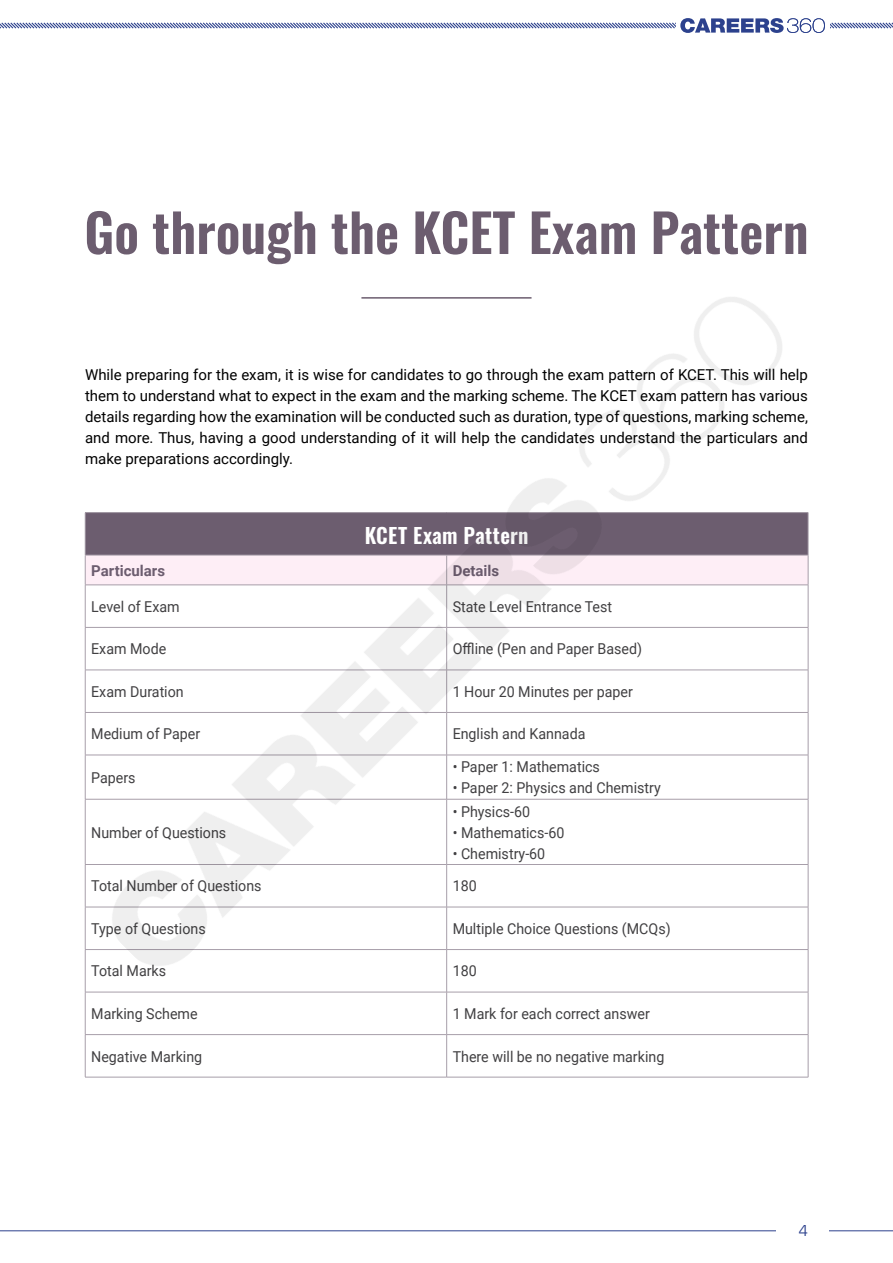
<style>
.page{position:relative;width:893px;height:1263px;background:#fff}
.page>*{position:absolute;margin:0;border:0;box-sizing:border-box;transform-origin:0 0}
.t1{font:600 52.5px "Oswald";color:#6c5d6f}
.t2{font:600 21px "Oswald";letter-spacing:.015em;color:#fff}
.t3{font:16.5px "Eurostile";color:#2c418d;scale:.9 1}
.t4{font:15px "Roboto";color:#414042;scale:.95 1}
.t5{font:15px/21px "Roboto";color:#000;text-align:justify}
.t6{font:700 15px "Roboto";color:#6c5d6f}
</style>
<div class="page">
<svg style="left:0;top:18px;width:893px;height:15px"></svg>
<hr style="left:0;top:1230px;width:893px;height:1px;background:#2c418d">
<div style="left:776px;top:1220px;width:53px;height:21px;background:#fff"></div>
<div style="left:85px;top:513px;width:723px;height:42px;background:#6c5d6f"></div>
<svg style="left:86px;top:556px;width:722px;height:29px"></svg>
<hr style="left:85px;top:512px;width:362px;height:1px;background:#a79ea9">
<hr style="left:85px;top:513px;width:1px;height:42px;background:#a79ea9">
<hr style="left:447px;top:512px;width:361px;height:1px;background:#a79ea9">
<hr style="left:808px;top:513px;width:1px;height:42px;background:#a79ea9">
<hr style="left:85px;top:555px;width:362px;height:1px;background:#a79ea9">
<hr style="left:85px;top:555px;width:1px;height:30px;background:#a79ea9">
<hr style="left:447px;top:555px;width:361px;height:1px;background:#a79ea9">
<hr style="left:808px;top:555px;width:1px;height:30px;background:#a79ea9">
<hr style="left:85px;top:585px;width:362px;height:1px;background:#a79ea9">
<hr style="left:85px;top:585px;width:1px;height:42px;background:#a79ea9">
<hr style="left:447px;top:585px;width:361px;height:1px;background:#a79ea9">
<hr style="left:808px;top:585px;width:1px;height:42px;background:#a79ea9">
<hr style="left:85px;top:627px;width:362px;height:1px;background:#a79ea9">
<hr style="left:85px;top:628px;width:1px;height:42px;background:#a79ea9">
<hr style="left:447px;top:627px;width:361px;height:1px;background:#a79ea9">
<hr style="left:808px;top:628px;width:1px;height:42px;background:#a79ea9">
<hr style="left:85px;top:670px;width:362px;height:1px;background:#a79ea9">
<hr style="left:85px;top:670px;width:1px;height:42px;background:#a79ea9">
<hr style="left:447px;top:670px;width:361px;height:1px;background:#a79ea9">
<hr style="left:808px;top:670px;width:1px;height:42px;background:#a79ea9">
<hr style="left:85px;top:712px;width:362px;height:1px;background:#a79ea9">
<hr style="left:85px;top:713px;width:1px;height:42px;background:#a79ea9">
<hr style="left:447px;top:712px;width:361px;height:1px;background:#a79ea9">
<hr style="left:808px;top:713px;width:1px;height:42px;background:#a79ea9">
<hr style="left:85px;top:755px;width:362px;height:1px;background:#a79ea9">
<hr style="left:85px;top:755px;width:1px;height:44px;background:#a79ea9">
<hr style="left:447px;top:755px;width:361px;height:1px;background:#a79ea9">
<hr style="left:808px;top:755px;width:1px;height:44px;background:#a79ea9">
<hr style="left:85px;top:799px;width:362px;height:1px;background:#a79ea9">
<hr style="left:85px;top:799px;width:1px;height:65px;background:#a79ea9">
<hr style="left:447px;top:799px;width:361px;height:1px;background:#a79ea9">
<hr style="left:808px;top:799px;width:1px;height:65px;background:#a79ea9">
<hr style="left:85px;top:864px;width:362px;height:1px;background:#a79ea9">
<hr style="left:85px;top:865px;width:1px;height:42px;background:#a79ea9">
<hr style="left:447px;top:864px;width:361px;height:1px;background:#a79ea9">
<hr style="left:808px;top:865px;width:1px;height:42px;background:#a79ea9">
<hr style="left:85px;top:907px;width:362px;height:1px;background:#a79ea9">
<hr style="left:85px;top:907px;width:1px;height:42px;background:#a79ea9">
<hr style="left:447px;top:907px;width:361px;height:1px;background:#a79ea9">
<hr style="left:808px;top:907px;width:1px;height:42px;background:#a79ea9">
<hr style="left:85px;top:949px;width:362px;height:1px;background:#a79ea9">
<hr style="left:85px;top:950px;width:1px;height:42px;background:#a79ea9">
<hr style="left:447px;top:949px;width:361px;height:1px;background:#a79ea9">
<hr style="left:446px;top:950px;width:1px;height:42px;background:#a79ea9">
<hr style="left:808px;top:950px;width:1px;height:42px;background:#a79ea9">
<hr style="left:85px;top:992px;width:362px;height:1px;background:#a79ea9">
<hr style="left:85px;top:992px;width:1px;height:42px;background:#a79ea9">
<hr style="left:447px;top:992px;width:361px;height:1px;background:#a79ea9">
<hr style="left:446px;top:992px;width:1px;height:42px;background:#a79ea9">
<hr style="left:808px;top:992px;width:1px;height:42px;background:#a79ea9">
<hr style="left:85px;top:1034px;width:362px;height:1px;background:#a79ea9">
<hr style="left:85px;top:1035px;width:1px;height:42px;background:#a79ea9">
<hr style="left:447px;top:1034px;width:361px;height:1px;background:#a79ea9">
<hr style="left:446px;top:1035px;width:1px;height:42px;background:#a79ea9">
<hr style="left:808px;top:1035px;width:1px;height:42px;background:#a79ea9">
<hr style="left:85px;top:1077px;width:362px;height:1px;background:#a79ea9">
<hr style="left:447px;top:1077px;width:361px;height:1px;background:#a79ea9">
<img style="left:95px;top:297px;width:703px;height:686px">
<h1 class="t1" style="left:84px;top:205px;width:726px">Go through the KCET Exam Pattern</h1>
<p class="t5" style="left:85px;top:364px;width:724px">While preparing for the exam, it is wise for candidates to go through the exam pattern of KCET. This will help them to understand what to expect in the exam and the marking scheme. The KCET exam pattern has various details regarding how the examination will be conducted such as duration, type of questions, marking scheme, and more. Thus, having a good understanding of it will help the candidates understand the particulars and make preparations accordingly.</p>
<h2 class="t2" style="left:365px;top:524px;width:165px">KCET Exam Pattern</h2>
<p class="t6" style="left:91px;top:560px;width:75px">Particulars</p>
<p class="t6" style="left:453px;top:560px;width:48px">Details</p>
<p class="t4" style="left:91px;top:596px;width:95px">Level of Exam</p>
<p class="t4" style="left:453px;top:596px;width:169px">State Level Entrance Test</p>
<p class="t4" style="left:91px;top:638px;width:81px">Exam Mode</p>
<p class="t4" style="left:453px;top:638px;width:201px">Offline (Pen and Paper Based)</p>
<p class="t4" style="left:91px;top:681px;width:99px">Exam Duration</p>
<p class="t4" style="left:453px;top:681px;width:191px">1 Hour 20 Minutes per paper</p>
<p class="t4" style="left:91px;top:723px;width:116px">Medium of Paper</p>
<p class="t4" style="left:453px;top:723px;width:141px">English and Kannada</p>
<p class="t4" style="left:91px;top:767px;width:48px">Papers</p>
<p class="t4" style="left:453px;top:756px;width:157px">• Paper 1: Mathematics</p>
<p class="t4" style="left:453px;top:777px;width:221px">• Paper 2: Physics and Chemistry</p>
<p class="t4" style="left:91px;top:822px;width:144px">Number of Questions</p>
<p class="t4" style="left:453px;top:801px;width:83px">• Physics-60</p>
<p class="t4" style="left:453px;top:822px;width:119px">• Mathematics-60</p>
<p class="t4" style="left:453px;top:843px;width:99px">• Chemistry-60</p>
<p class="t4" style="left:91px;top:875px;width:181px">Total Number of Questions</p>
<p class="t4" style="left:453px;top:875px;width:27px">180</p>
<p class="t4" style="left:91px;top:918px;width:122px">Type of Questions</p>
<p class="t4" style="left:453px;top:918px;width:231px">Multiple Choice Questions (MCQs)</p>
<p class="t4" style="left:91px;top:960px;width:80px">Total Marks</p>
<p class="t4" style="left:453px;top:960px;width:27px">180</p>
<p class="t4" style="left:91px;top:1003px;width:114px">Marking Scheme</p>
<p class="t4" style="left:453px;top:1003px;width:209px">1 Mark for each correct answer</p>
<p class="t4" style="left:91px;top:1046px;width:118px">Negative Marking</p>
<p class="t4" style="left:453px;top:1046px;width:224px">There will be no negative marking</p>
<p class="t3" style="left:799px;top:1219px;width:12px">4</p>
</div>
